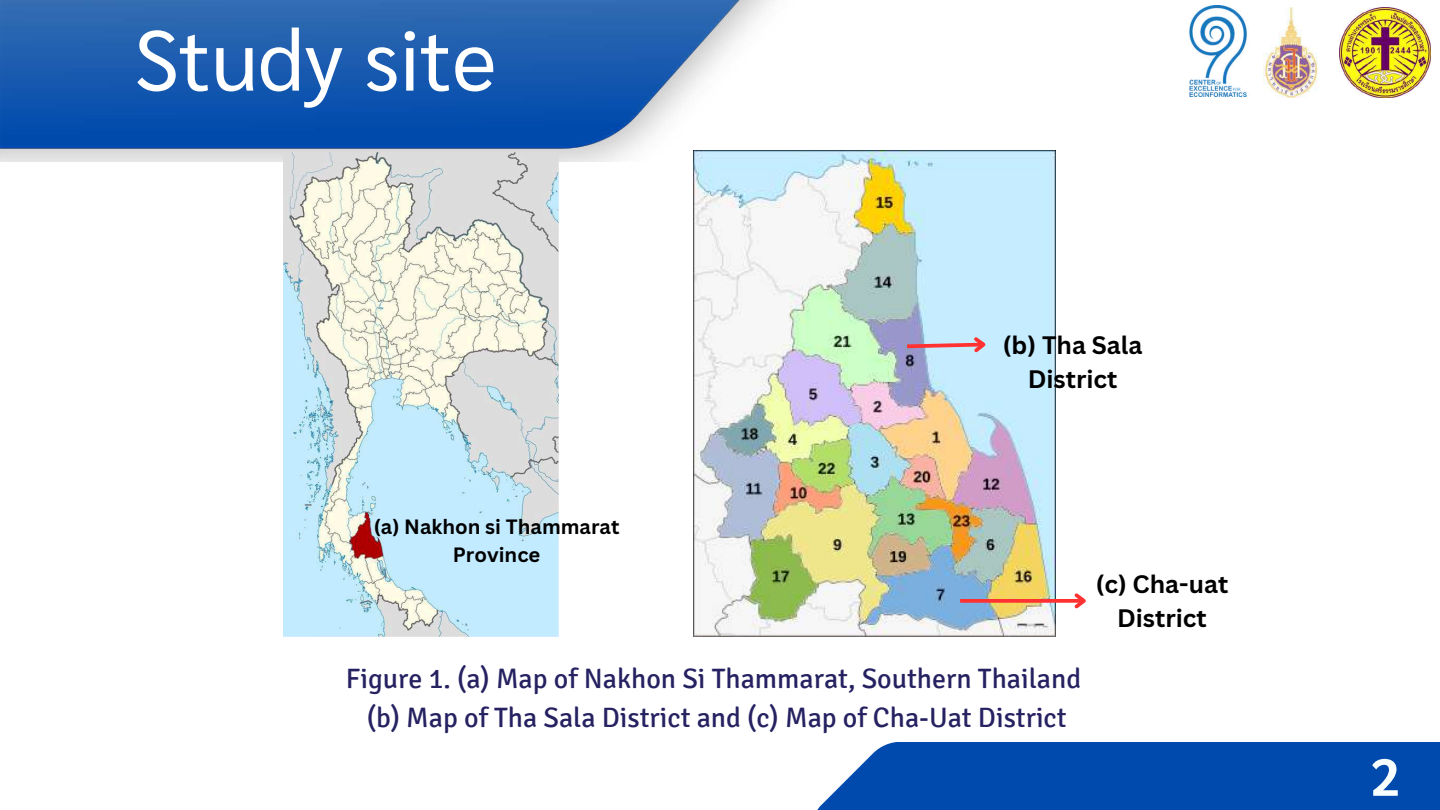
<style>
.page{position:relative;width:1440px;height:810px;background:#fff}
.page>*{position:absolute;margin:0;border:0;box-sizing:border-box;transform-origin:0 0}
.t1{font:85px "Sarabun";color:#fff}
.t2{font:700 52px "Sarabun";color:#f9ffff}
.t3{font:28px/39px "Signika";color:#262262;text-align:center}
.t4{font:700 24.6px/34.2px "Canva Sans";color:#000;text-align:center}
.t5{font:700 20.2px/27.8px "Canva Sans";color:#000;text-align:center}
</style>
<div class="page">
<img style="left:0;top:0;width:809px;height:162px">
<div style="left:816px;top:742px;width:624px;height:68px;background:#004aad"></div>
<img style="left:284px;top:152px;width:275px;height:485px">
<img style="left:694px;top:151px;width:361px;height:486px">
<svg style="left:903px;top:334px;width:87px;height:22px;background:#c5b7cd"></svg>
<svg style="left:960px;top:599px;width:111px;height:4px"></svg>
<svg style="left:1071px;top:593px;width:15px;height:16px"></svg>
<img style="left:1340px;top:7px;width:90px;height:91px">
<img style="left:1263px;top:7px;width:54px;height:91px">
<img style="left:1189px;top:6px;width:58px;height:90px">
<h1 class="t1" style="left:134px;top:0;width:364px">Study site</h1>
<p class="t5" style="left:374px;top:512px;width:247px">(a) Nakhon si Thammarat<br>Province</p>
<p class="t4" style="left:1003px;top:327px;width:141px">(b) Tha Sala<br>District</p>
<p class="t4" style="left:1096px;top:566px;width:134px">(c) Cha-uat<br>District</p>
<p class="t3" style="left:346px;top:659px;width:737px">Figure 1. (a) Map of Nakhon Si Thammarat, Southern Thailand (b) Map of Tha Sala District and (c) Map of Cha-Uat District</p>
<h2 class="t2" style="left:1370px;top:740px;width:31px">2</h2>
</div>
